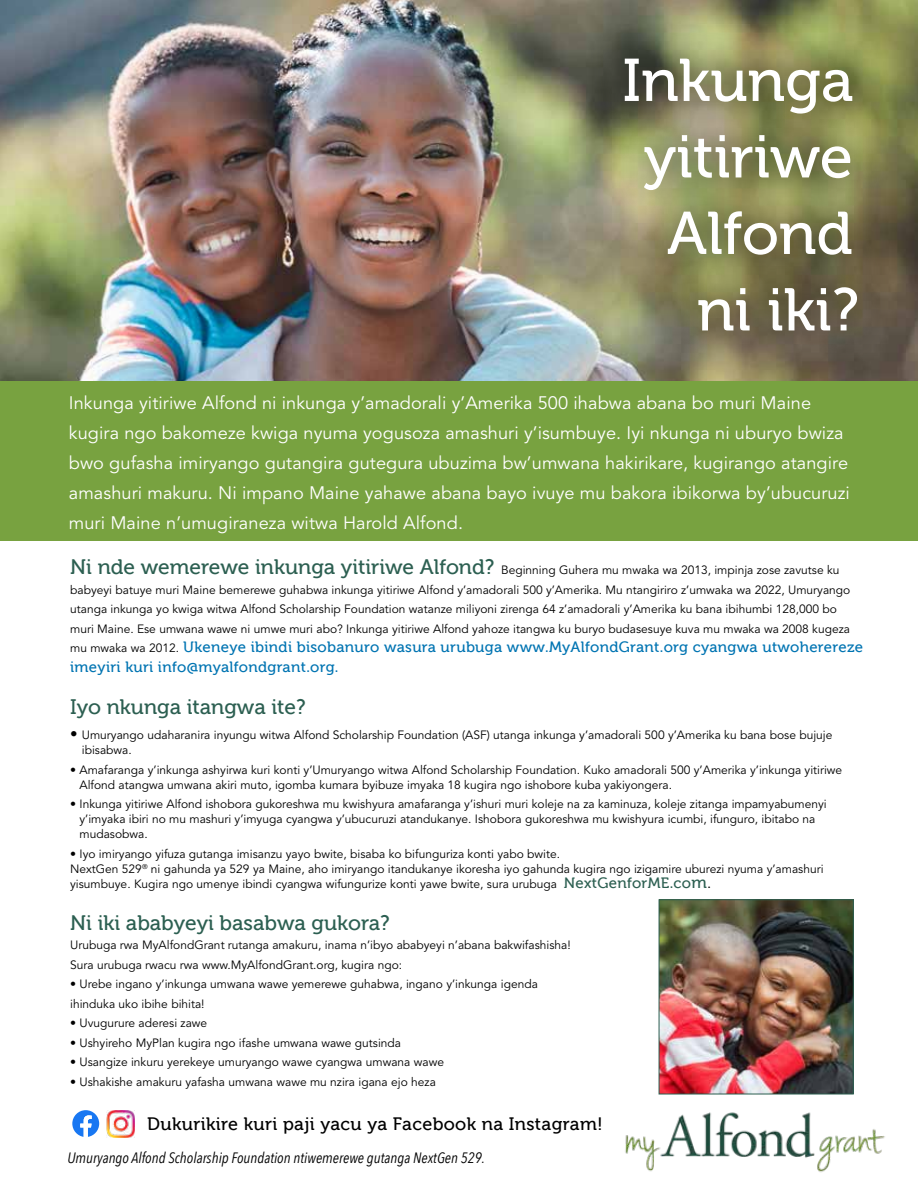
<style>
.page{position:relative;width:918px;height:1188px;background:#fff}
.page>*{position:absolute;margin:0;border:0;box-sizing:border-box;transform-origin:0 0}
.t1{font:60px/76.5px "Museo 500";color:#fff;text-align:right}
.t2{font:21px "Museo 500";color:#2c5f51}
.t3{font:18px/30px "Avenir";letter-spacing:.005em;color:#fff}
.t4{font:18px "Museo 500";letter-spacing:.02em;color:#000}
.t5{font:15px/19.5px "Museo 500";letter-spacing:.02em;color:#0074b2}
.t6{font:italic 15px "Avenir Next Condensed";color:#000}
.t7{font:12px/15px "Avenir";color:#000}
.s1{font-family:"Museo 500";font-size:21px;color:#2c5f51}
.s2{font-family:"Avenir";font-size:12px;color:#000}
.s3{font-size:15px}
.s4{font-family:"Museo 500";font-size:15px;color:#2c5f51}
.s5{font-family:"Museo 500";font-size:16.5px;color:#2c5f51}
</style>
<div class="page">
<img style="left:0;top:0;width:918px;height:381px">
<div style="left:0;top:381px;width:918px;height:160px;background:#78a240"></div>
<img style="left:625px;top:1112px;width:260px;height:61px">
<img style="left:661px;top:901px;width:191px;height:191px">
<div style="left:659px;top:899px;width:195px;height:195px;border:1px solid #2c5f51"></div>
<div style="left:582px;top:16px;width:318px;height:359px;background:#000;opacity:.39"></div>
<img style="left:106px;top:1110px;width:28px;height:27px">
<svg style="left:72px;top:1110px;width:27px;height:27px"></svg>
<h1 class="t1" style="left:622px;top:43px;width:238px">Inkunga yitiriwe<br>Alfond ni iki?</h1>
<p class="t3" style="left:69px;top:388px;width:783px">Inkunga yitiriwe Alfond ni inkunga y’amadorali y’Amerika 500 ihabwa abana bo muri Maine kugira ngo bakomeze kwiga nyuma yogusoza amashuri y’isumbuye. Iyi nkunga ni uburyo bwiza bwo gufasha imiryango gutangira gutegura ubuzima bw’umwana hakirikare, kugirango atangire amashuri makuru. Ni impano Maine yahawe abana bayo ivuye mu bakora ibikorwa by’ubucuruzi muri Maine n’umugiraneza witwa Harold Alfond.</p>
<p class="t7" style="left:70px;top:561px;width:782px;line-height:19.5px"><span class="s1">Ni nde wemerewe inkunga yitiriwe Alfond?</span> Beginning Guhera mu mwaka wa 2013, impinja zose zavutse ku babyeyi batuye muri Maine bemerewe guhabwa inkunga yitiriwe Alfond y’amadorali 500 y’Amerika. Mu ntangiriro z’umwaka wa 2022, Umuryango utanga inkunga yo kwiga witwa Alfond Scholarship Foundation watanze miliyoni zirenga 64 z’amadorali y’Amerika ku bana ibihumbi 128,000 bo muri Maine. Ese umwana wawe ni umwe muri abo? Inkunga yitiriwe Alfond yahoze itangwa ku buryo budasesuye kuva mu mwaka wa 2008 kugeza</p>
<p class="t5" style="left:70px;top:638px;width:794px"><span class="s2">mu mwaka wa 2012.</span> Ukeneye ibindi bisobanuro wasura urubuga www.MyAlfondGrant.org cyangwa utwoherereze imeyiri kuri info@myalfondgrant.org.</p>
<h2 class="t2" style="left:70px;top:695px;width:237px">Iyo nkunga itangwa ite?</h2>
<p class="t7" style="left:82px;top:728px;width:752px;text-indent:-12px"><span class="s3">•</span> Umuryango udaharanira inyungu witwa Alfond Scholarship Foundation (ASF) utanga inkunga y’amadorali 500 y’Amerika ku bana bose bujuje ibisabwa.</p>
<p class="t7" style="left:80px;top:762px;width:764px;text-indent:-9px">• Amafaranga y’inkunga ashyirwa kuri konti y’Umuryango witwa Alfond Scholarship Foundation. Kuko amadorali 500 y’Amerika y’inkunga yitiriwe<br>Alfond atangwa umwana akiri muto, igomba kumara byibuze imyaka 18 kugira ngo ishobore kuba yakiyongera.</p>
<p class="t7" style="left:80px;top:797px;width:749px;text-indent:-9px">• Inkunga yitiriwe Alfond ishobora gukoreshwa mu kwishyura amafaranga y’ishuri muri koleje na za kaminuza, koleje zitanga impamyabumenyi y’imyaka ibiri no mu mashuri y’imyuga cyangwa y’ubucuruzi atandukanye. Ishobora gukoreshwa mu kwishyura icumbi, ifunguro, ibitabo na mudasobwa.</p>
<p class="t7" style="left:70px;top:846px;width:755px">• Iyo imiryango yifuza gutanga imisanzu yayo bwite, bisaba ko bifunguriza konti yabo bwite.<br>NextGen 529<sup>®</sup> ni gahunda ya 529 ya Maine, aho imiryango itandukanye ikoresha iyo gahunda kugira ngo izigamire uburezi nyuma y’amashuri yisumbuye. Kugira ngo umenye ibindi cyangwa wifungurize konti yawe bwite, sura urubuga <span class="s4">NextGenforME.co</span><span class="s5">m</span><span class="s3">.</span></p>
<h2 class="t2" style="left:70px;top:911px;width:321px">Ni iki ababyeyi basabwa gukora?</h2>
<p class="t7" style="left:70px;top:936px;width:502px;line-height:19.5px">Urubuga rwa MyAlfondGrant rutanga amakuru, inama n’ibyo ababyeyi n’abana bakwifashisha!<br>Sura urubuga rwacu rwa www.MyAlfondGrant.org, kugira ngo:</p>
<p class="t7" style="left:70px;top:975px;width:469px;line-height:19.5px">• Urebe ingano y’inkunga umwana wawe yemerewe guhabwa, ingano y’inkunga igenda ihinduka uko ibihe bihita!</p>
<p class="t7" style="left:70px;top:1016px;width:139px">• Uvugurure aderesi zawe</p>
<p class="t7" style="left:70px;top:1035px;width:332px">• Ushyireho MyPlan kugira ngo ifashe umwana wawe gutsinda</p>
<p class="t7" style="left:70px;top:1055px;width:375px">• Usangize inkuru yerekeye umuryango wawe cyangwa umwana wawe</p>
<p class="t7" style="left:70px;top:1074px;width:367px">• Ushakishe amakuru yafasha umwana wawe mu nzira igana ejo heza</p>
<h3 class="t4" style="left:147px;top:1113px;width:457px">Dukurikire kuri paji yacu ya Facebook na Instagram!</h3>
<p class="t6" style="left:67px;top:1148px;width:419px">Umuryango Alfond Scholarship Foundation ntiwemerewe gutanga NextGen 529.</p>
</div>
